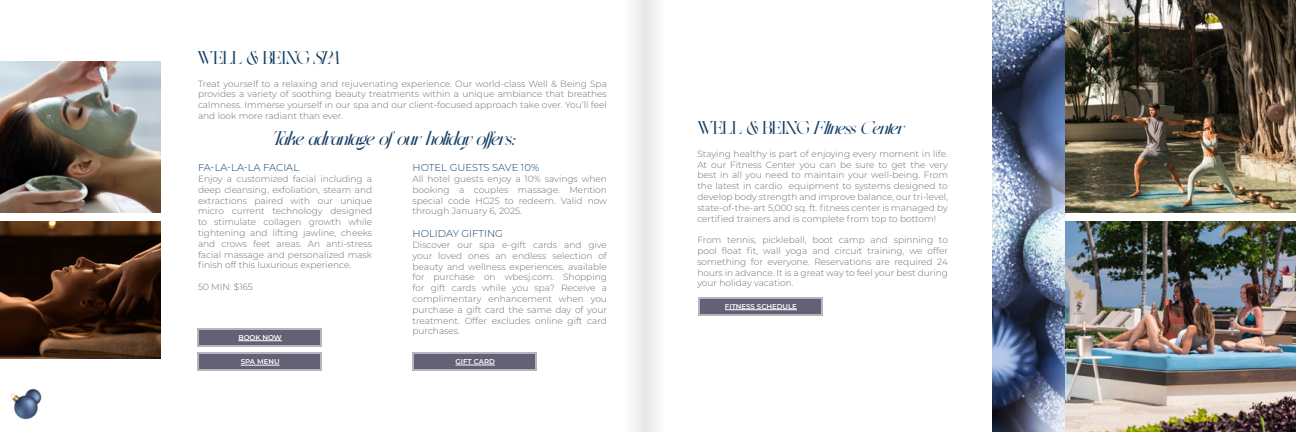
<style>
.page{position:relative;width:1296px;height:432px;background:#fff}
.page>*{position:absolute;margin:0;border:0;box-sizing:border-box;transform-origin:0 0}
.t1{font:italic 16px "Nympha Trial";letter-spacing:-.035em;color:#123d65}
.t2{font:italic 15px "Nympha Trial";letter-spacing:-.04em;color:#123d65}
.t3{font:15px "Nympha Trial";letter-spacing:-.04em;color:#123d65}
.t4{font:300 10px "Montserrat";color:#123d65}
.t5{font:300 9px/10.8px "Montserrat";color:#6d6e71;text-align:justify}
.t6{font:600 7px "Montserrat";color:#fff}
.s1{font-style:italic}
.s2{font-style:normal}
</style>
<div class="page">
<img style="left:11px;top:388px;width:31px;height:32px">
<img style="left:993px;top:0;width:73px;height:432px">
<img style="left:1066px;top:0;width:230px;height:212px">
<img style="left:1066px;top:221px;width:230px;height:211px">
<img style="left:0;top:62px;width:160px;height:150px">
<img style="left:0;top:221px;width:160px;height:138px">
<div style="left:624px;top:0;width:48px;height:432px;background:#f4f4f5"></div>
<div style="left:198px;top:328px;width:124px;height:19px;background:#b7b4be"></div>
<div style="left:198px;top:352px;width:124px;height:19px;background:#b7b4be"></div>
<svg style="left:413px;top:352px;width:124px;height:19px"></svg>
<div style="left:698px;top:297px;width:125px;height:19px;background:#b7b4be"></div>
<div style="left:200px;top:330px;width:120px;height:15px;background:#636175"></div>
<div style="left:200px;top:354px;width:120px;height:15px;background:#636175"></div>
<div style="left:415px;top:355px;width:120px;height:14px;background:#636175"></div>
<div style="left:701px;top:299px;width:120px;height:15px;background:#636175"></div>
<hr style="left:238px;top:341px;width:44px;height:1px;background:#fff">
<hr style="left:241px;top:365px;width:39px;height:1px;background:#fff">
<hr style="left:455px;top:365px;width:40px;height:1px;background:#fff">
<hr style="left:725px;top:310px;width:72px;height:1px;background:#fff">
<h2 class="t3" style="left:198px;top:48px;width:145px">WELL &amp; BEING <span class="s1">SPA</span></h2>
<p class="t5" style="left:198px;top:78px;width:410px">Treat yourself to a relaxing and rejuvenating experience. Our world-class Well &amp; Being Spa provides a variety of soothing beauty treatments within a unique ambiance that breathes calmness. Immerse yourself in our spa and our client-focused approach take over. You’ll feel and look more radiant than ever.</p>
<h1 class="t1" style="left:272px;top:128px;width:245px">Take advantage of our holiday offers:</h1>
<p class="t4" style="left:198px;top:161px;width:103px">FA-LA-LA-LA FACIAL</p>
<p class="t5" style="left:198px;top:173px;width:176px">Enjoy a customized facial including a deep cleansing, exfoliation, steam and extractions paired with our unique micro current technology designed to stimulate collagen growth while tightening and lifting jawline, cheeks and crows feet areas. An anti-stress facial massage and personalized mask finish off this luxurious experience.</p>
<p class="t5" style="left:198px;top:281px;width:56px">50 MIN: $165</p>
<p class="t4" style="left:413px;top:161px;width:128px">HOTEL GUESTS SAVE 10%</p>
<p class="t5" style="left:413px;top:173px;width:196px">All hotel guests enjoy a 10% savings when booking a couples massage. Mention special code HG25 to redeem. Valid now through January 6, 2025.</p>
<p class="t4" style="left:413px;top:227px;width:92px">HOLIDAY GIFTING</p>
<p class="t5" style="left:413px;top:239px;width:196px">Discover our spa e-gift cards and give your loved ones an endless selection of beauty and wellness experiences, available for purchase on wbesj.com. Shopping for gift cards while you spa? Receive a complimentary enhancement when you purchase a gift card the same day of your treatment. Offer excludes online gift card purchases.</p>
<p class="t6" style="left:238px;top:333px;width:45px">BOOK NOW</p>
<p class="t6" style="left:241px;top:357px;width:40px">SPA MENU</p>
<p class="t6" style="left:455px;top:357px;width:41px">GIFT CARD</p>
<h2 class="t2" style="left:697px;top:118px;width:209px"><span class="s2">WELL &amp; BEING</span> F Itness Center</h2>
<p class="t5" style="left:697px;top:148px;width:252px">Staying healthy is part of enjoying every moment in life.<br>At our Fitness Center you can be sure to get the very best in all you need to maintain your well-being. From the latest in cardio equipment to systems designed to develop body strength and improve balance, our tri-level, state-of-the-art 5,000 sq. ft. fitness center is managed by certified trainers and is complete from top to bottom!</p>
<p class="t5" style="left:697px;top:234px;width:252px">From tennis, pickleball, boot camp and spinning to pool float fit, wall yoga and circuit training, we offer something for everyone. Reservations are required 24 hours in advance. It is a great way to feel your best during your holiday vacation.</p>
<p class="t6" style="left:725px;top:302px;width:74px">FITNESS SCHEDULE</p>
</div>
